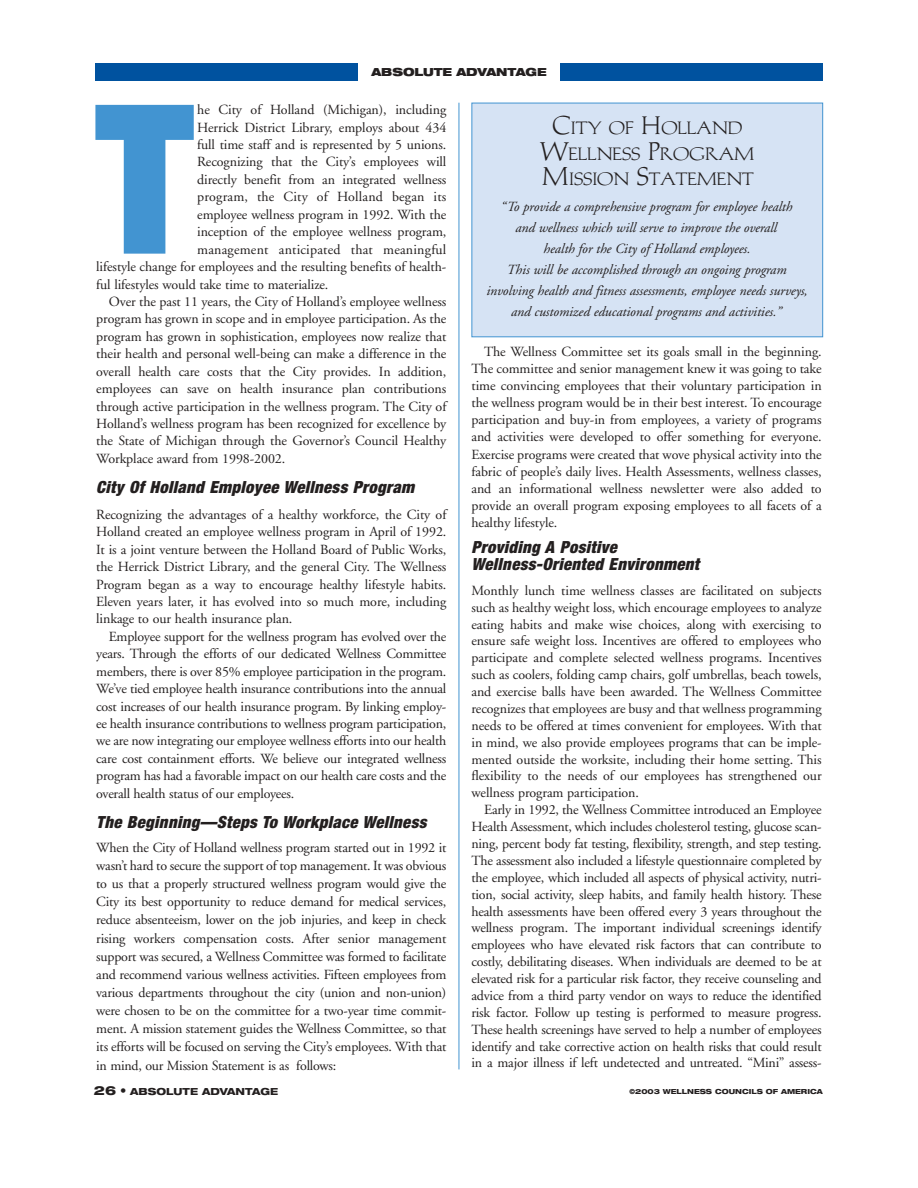
<style>
.page{position:relative;width:918px;height:1188px;background:#fff}
.page>*{position:absolute;margin:0;border:0;box-sizing:border-box;transform-origin:0 0}
.t1{font:900 expanded 208.35px "Helvetica Neue";color:#4294d1}
.t2{font:26.55px/25px "Michelangelo";letter-spacing:-.005em;color:#231f1f;text-align:center}
.t3{font:italic 900 condensed 16.8px/17px "Helvetica Neue";letter-spacing:.02em;color:#231f1f}
.t4{font:13.95px/17px "Adobe Garamond";letter-spacing:-.005em;color:#231f1f;text-align:justify}
.t5{font:italic 13.95px/21px "Adobe Garamond";letter-spacing:-.005em;color:#231f1f;text-align:center}
.t6{font:13.95px "Adobe Garamond";letter-spacing:.015em;color:#231f1f}
.t7{font:900 expanded 11.1px "Helvetica Neue";letter-spacing:-.01em;color:#231f1f}
.t8{font:800 expanded 9.75px "Helvetica Neue";color:#231f1f}
.t9{font:800 expanded 7.05px "Helvetica Neue";color:#231f1f}
.s1{font-size:12.6px}
.s2{font-weight:500;font-stretch:normal;font-size:12.6px}
</style>
<div class="page">
<div style="left:95px;top:63px;width:263px;height:18px;background:#00529f"></div>
<div style="left:560px;top:63px;width:263px;height:18px;background:#00529f"></div>
<hr style="left:459px;top:103px;width:1px;height:966px;background:#4294d1">
<div style="left:472px;top:103px;width:351px;height:234px;background:#d6e3f4"></div>
<div style="left:472px;top:103px;width:351px;height:234px;border:1px solid #4294d1"></div>
<p class="t7" style="left:372px;top:68px;width:177px">ABSOLUTE ADVANTAGE</p>
<h1 class="t1" style="left:96px;top:105px;width:98px">T</h1>
<p class="t4" style="left:197px;top:103px;width:251px">he City of Holland (Michigan), including</p>
<p class="t4" style="left:197px;top:120px;width:251px">Herrick District Library, employs about 434</p>
<p class="t4" style="left:197px;top:137px;width:251px">full time staff and is represented by 5 unions.</p>
<p class="t4" style="left:197px;top:155px;width:251px">Recognizing that the City’s employees will</p>
<p class="t4" style="left:197px;top:172px;width:251px">directly benefit from an integrated wellness</p>
<p class="t6" style="left:197px;top:191px;width:251px">program, the City of Holland began its</p>
<p class="t4" style="left:197px;top:207px;width:251px">employee wellness program in 1992. With the</p>
<p class="t4" style="left:197px;top:225px;width:251px">inception of the employee wellness program,</p>
<p class="t6" style="left:197px;top:244px;width:251px">management anticipated that meaningful</p>
<p class="t4" style="left:96px;top:259px;width:352px">lifestyle change for employees and the resulting benefits of health-</p>
<p class="t4" style="left:96px;top:277px;width:234px">ful lifestyles would take time to materialize.</p>
<p class="t4" style="left:109px;top:294px;width:339px">Over the past 11 years, the City of Holland’s employee wellness</p>
<p class="t4" style="left:96px;top:312px;width:352px">program has grown in scope and in employee participation. As the</p>
<p class="t4" style="left:96px;top:329px;width:352px">program has grown in sophistication, employees now realize that</p>
<p class="t4" style="left:96px;top:347px;width:352px">their health and personal well-being can make a difference in the</p>
<p class="t4" style="left:96px;top:364px;width:352px">overall health care costs that the City provides. In addition,</p>
<p class="t4" style="left:96px;top:382px;width:352px">employees can save on health insurance plan contributions</p>
<p class="t4" style="left:96px;top:399px;width:352px">through active participation in the wellness program. The City of</p>
<p class="t4" style="left:96px;top:416px;width:352px">Holland’s wellness program has been recognized for excellence by</p>
<p class="t4" style="left:96px;top:434px;width:352px">the State of Michigan through the Governor’s Council Healthy</p>
<p class="t4" style="left:96px;top:451px;width:191px">Workplace award from 1998-2002.</p>
<p class="t3" style="left:96px;top:480px;width:319px">City Of Holland Employee Wellness Program</p>
<p class="t4" style="left:96px;top:507px;width:352px;line-height:17.4px">Recognizing the advantages of a healthy workforce, the City of Holland created an employee wellness program in April of 1992.<br>It is a joint venture between the Holland Board of Public Works, the Herrick District Library, and the general City. The Wellness Program began as a way to encourage healthy lifestyle habits.<br>Eleven years later, it has evolved into so much more, including linkage to our health insurance plan.</p>
<p class="t4" style="left:96px;top:629px;width:352px;line-height:17.4px;text-indent:13px">Employee support for the wellness program has evolved over the years. Through the efforts of our dedicated Wellness Committee members, there is over 85% employee participation in the program.<br>We’ve tied employee health insurance contributions into the annual cost increases of our health insurance program. By linking employ&shy;ee health insurance contributions to wellness program participation, we are now integrating our employee wellness efforts into our health care cost containment efforts. We believe our integrated wellness program has had a favorable impact on our health care costs and the overall health status of our employees.</p>
<p class="t3" style="left:96px;top:815px;width:332px">The Beginning—Steps To Workplace Wellness</p>
<p class="t4" style="left:96px;top:840px;width:352px;line-height:18.1px">When the City of Holland wellness program started out in 1992 it wasn’t hard to secure the support of top management. It was obvious to us that a properly structured wellness program would give the City its best opportunity to reduce demand for medical services, reduce absenteeism, lower on the job injuries, and keep in check rising workers compensation costs. After senior management support was secured, a Wellness Committee was formed to facilitate and recommend various wellness activities. Fifteen employees from various departments throughout the city (union and non-union) were chosen to be on the committee for a two-year time commit&shy;ment. A mission statement guides the Wellness Committee, so that its efforts will be focused on serving the City’s employees. With that in mind, our Mission Statement is as follows:</p>
<h2 class="t2" style="left:540px;top:113px;width:215px">City of Holland<br>Wellness Program<br>Mission Statement</h2>
<p class="t5" style="left:486px;top:198px;width:323px">“To provide a comprehensive program for employee health<br>and wellness which will serve to improve the overall<br>health for the City of Holland employees.<br>This will be accomplished through an ongoing program involving health and fitness assessments, employee needs surveys, and customized educational programs and activities.”</p>
<p class="t4" style="left:472px;top:344px;width:352px;text-indent:13px">The Wellness Committee set its goals small in the beginning.<br>The committee and senior management knew it was going to take time convincing employees that their voluntary participation in the wellness program would be in their best interest. To encourage participation and buy-in from employees, a variety of programs and activities were developed to offer something for everyone.<br>Exercise programs were created that wove physical activity into the fabric of people’s daily lives. Health Assessments, wellness classes, and an informational wellness newsletter were also added to provide an overall program exposing employees to all facets of a healthy lifestyle.</p>
<p class="t3" style="left:472px;top:540px;width:229px">Providing A Positive<br>Wellness-Oriented Environment</p>
<p class="t4" style="left:472px;top:583px;width:352px">Monthly lunch time wellness classes are facilitated on subjects such as healthy weight loss, which encourage employees to analyze eating habits and make wise choices, along with exercising to ensure safe weight loss. Incentives are offered to employees who participate and complete selected wellness programs. Incentives such as coolers, folding camp chairs, golf umbrellas, beach towels, and exercise balls have been awarded. The Wellness Committee recognizes that employees are busy and that wellness programming needs to be offered at times convenient for employees. With that in mind, we also provide employees programs that can be imple&shy;mented outside the worksite, including their home setting. This flexibility to the needs of our employees has strengthened our wellness program participation.</p>
<p class="t4" style="left:472px;top:803px;width:352px;text-indent:13px">Early in 1992, the Wellness Committee introduced an Employee Health Assessment, which includes cholesterol testing, glucose scan&shy;ning, percent body fat testing, flexibility, strength, and step testing.<br>The assessment also included a lifestyle questionnaire completed by the employee, which included all aspects of physical activity, nutri&shy;tion, social activity, sleep habits, and family health history. These health assessments have been offered every 3 years throughout the wellness program. The important individual screenings identify employees who have elevated risk factors that can contribute to costly, debilitating diseases. When individuals are deemed to be at elevated risk for a particular risk factor, they receive counseling and advice from a third party vendor on ways to reduce the identified risk factor. Follow up testing is performed to measure progress.<br>These health screenings have served to help a number of employees identify and take corrective action on health risks that could result in a major illness if left undetected and untreated. “Mini” assess-</p>
<p class="t8" style="left:94px;top:1088px;width:186px"><span class="s1">26</span> <span class="s2">•</span> ABSOLUTE ADVANTAGE</p>
<p class="t9" style="left:630px;top:1089px;width:195px">©2003 WELLNESS COUNCILS OF AMERICA</p>
</div>
